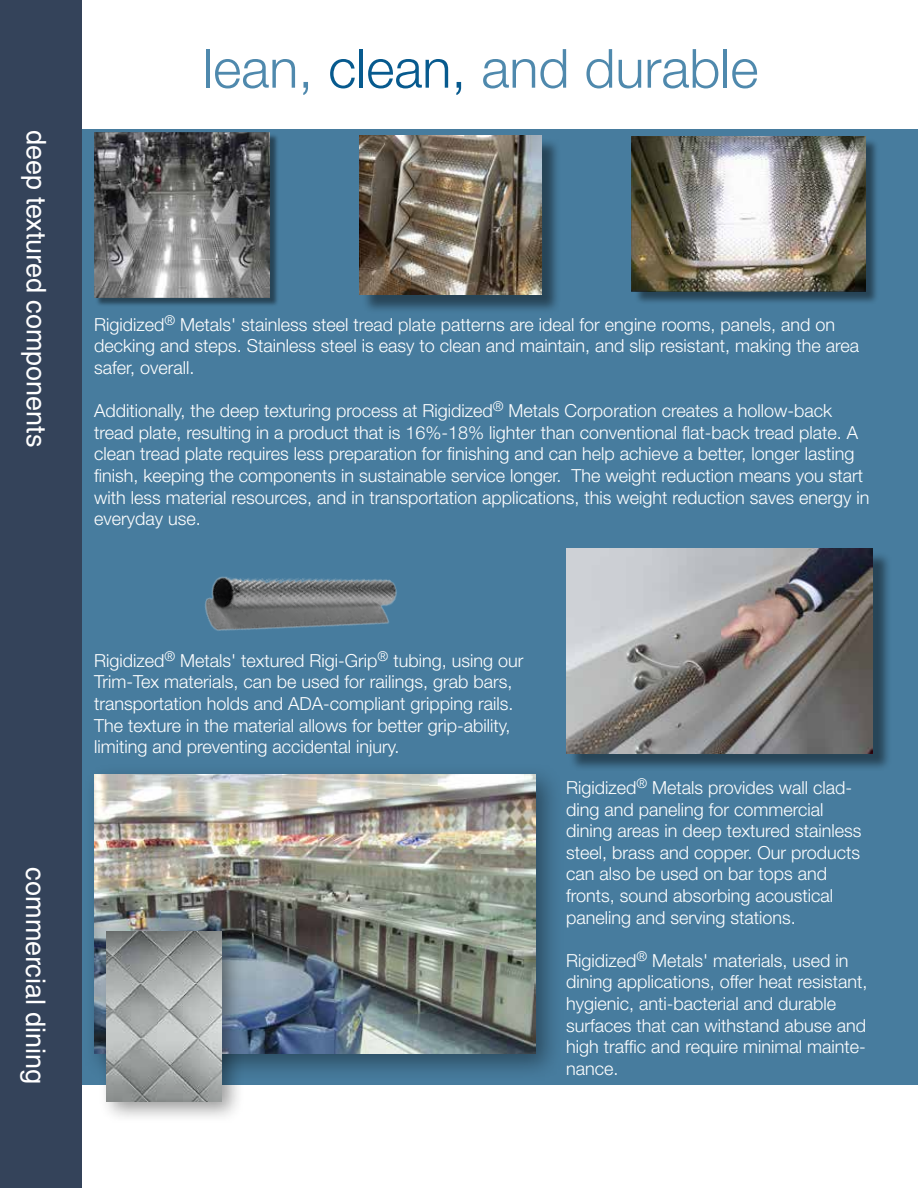
<style>
.page{position:relative;width:918px;height:1188px;background:#fff}
.page>*{position:absolute;margin:0;border:0;box-sizing:border-box;transform-origin:0 0}
.t1{font:300 54px "Helvetica Neue LT Pro";color:#4f89ad}
.t2{font:27px "Helvetica LT Std";color:#fff}
.t3{font:300 18px/21.6px "Helvetica Neue LT Pro";color:#fff}
.s1{color:#075a8e}
</style>
<div class="page">
<div style="left:0;top:129px;width:918px;height:955px;background:#477c9e"></div>
<div style="left:0;top:0;width:82px;height:1188px;background:#34435a"></div>
<img style="left:205px;top:576px;width:192px;height:55px">
<div style="left:95px;top:133px;width:184px;height:174px;background:#000;opacity:.45"></div>
<img style="left:94px;top:132px;width:175px;height:166px">
<div style="left:634px;top:138px;width:246px;height:167px;background:#000;opacity:.45"></div>
<img style="left:632px;top:136px;width:233px;height:155px">
<div style="left:362px;top:138px;width:199px;height:176px;background:#000;opacity:.45"></div>
<img style="left:359px;top:135px;width:183px;height:159px">
<div style="left:568px;top:551px;width:324px;height:221px;background:#000;opacity:.45"></div>
<img style="left:566px;top:549px;width:307px;height:204px">
<div style="left:83px;top:763px;width:482px;height:319px;background:#000;opacity:.4"></div>
<img style="left:94px;top:774px;width:441px;height:279px">
<div style="left:98px;top:922px;width:147px;height:202px;background:#000;opacity:.4"></div>
<img style="left:107px;top:931px;width:115px;height:170px">
<h2 class="t2" style="left:52px;top:130px;width:319px;rotate:90deg">deep textured components</h2>
<h1 class="t1" style="left:203px;top:35px;width:557px">lean, <span class="s1">clean,</span> and durable</h1>
<p class="t3" style="left:94px;top:313px;width:767px">Rigidized<sup>®</sup> Metals' stainless steel tread plate patterns are ideal for engine rooms, panels, and on decking and steps. Stainless steel is easy to clean and maintain, and slip resistant, making the area safer, overall.</p>
<p class="t3" style="left:94px;top:400px;width:777px">Additionally, the deep texturing process at Rigidized<sup>®</sup> Metals Corporation creates a hollow-back tread plate, resulting in a product that is 16%-18% lighter than conventional flat-back tread plate. A clean tread plate requires less preparation for finishing and can help achieve a better, longer lasting finish, keeping the components in sustainable service longer. The weight reduction means you start with less material resources, and in transportation applications, this weight reduction saves energy in everyday use.</p>
<h2 class="t2" style="left:51px;top:867px;width:218px;rotate:90deg">commercial dining</h2>
<p class="t3" style="left:94px;top:649px;width:431px">Rigidized<sup>®</sup> Metals' textured Rigi-Grip<sup>®</sup> tubing, using our Trim-Tex materials, can be used for railings, grab bars, transportation holds and ADA-compliant gripping rails.<br>The texture in the material allows for better grip-ability, limiting and preventing accidental injury.</p>
<p class="t3" style="left:566px;top:776px;width:297px">Rigidized<sup>®</sup> Metals provides wall clad&shy;ding and paneling for commercial dining areas in deep textured stainless steel, brass and copper. Our products can also be used on bar tops and fronts, sound absorbing acoustical paneling and serving stations.</p>
<p class="t3" style="left:566px;top:949px;width:303px">Rigidized<sup>®</sup> Metals' materials, used in dining applications, offer heat resistant, hygienic, anti-bacterial and durable surfaces that can withstand abuse and high traffic and require minimal mainte&shy;nance.</p>
</div>
